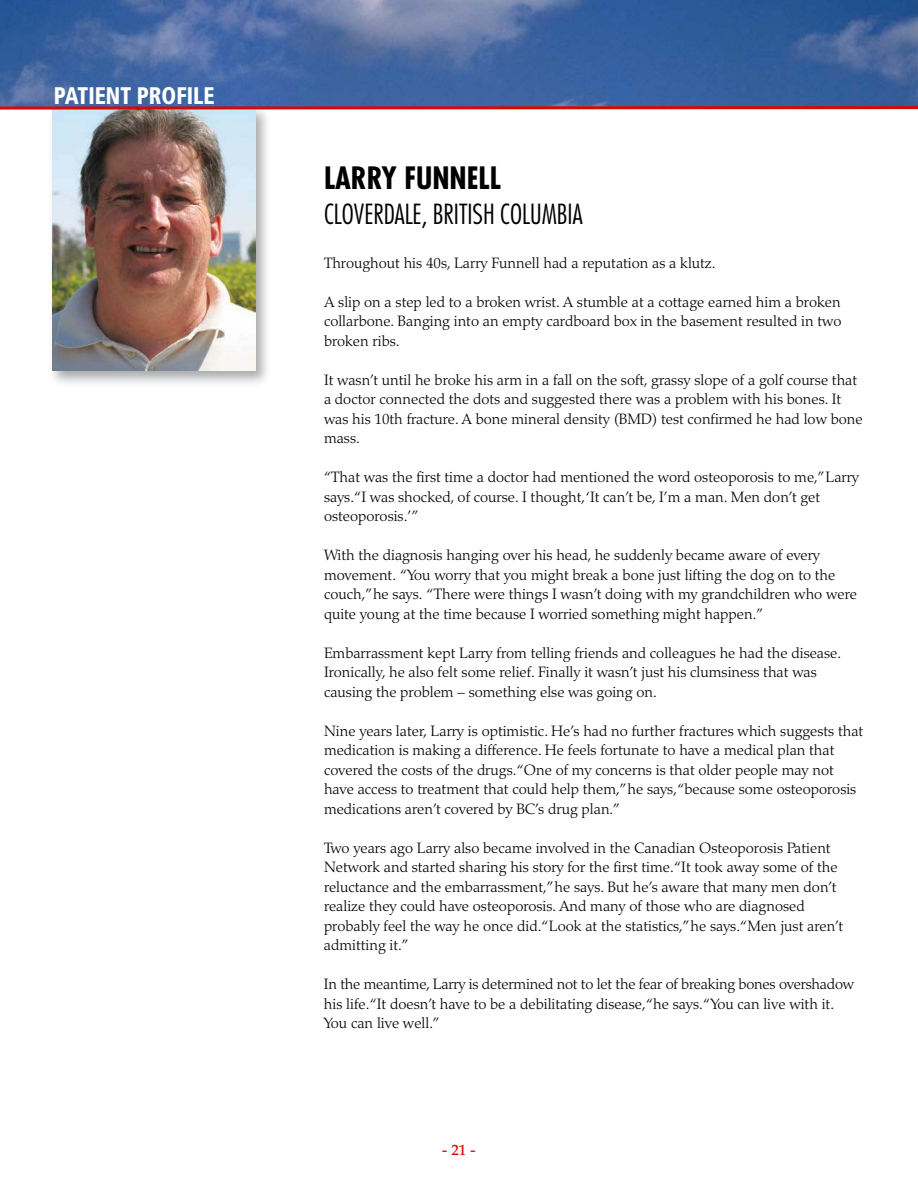
<style>
.page{position:relative;width:918px;height:1188px;background:#fff}
.page>*{position:absolute;margin:0;border:0;box-sizing:border-box;transform-origin:0 0}
.t1{font:700 condensed 30px "Futura";color:#000}
.t2{font:300 condensed 27px "Futura";color:#000}
.t3{font:900 condensed 24px "Frutiger";color:#fff;scale:.9 1}
.t4{font:300 15px/19.5px "Palatino";color:#000}
.t5{font:500 15px "Palatino";color:#d90800}
</style>
<div class="page">
<img style="left:0;top:0;width:918px;height:105px">
<img style="left:46px;top:102px;width:229px;height:281px">
<img style="left:53px;top:112px;width:202px;height:258px">
<svg style="left:0;top:105px;width:918px;height:7px"></svg>
<h3 class="t3" style="left:54px;top:85px;width:180px">PATIENT PROFILE</h3>
<h1 class="t1" style="left:324px;top:161px;width:178px">LARRY FUNNELL</h1>
<h2 class="t2" style="left:324px;top:204px;width:260px">CLOVERDALE, BRITISH COLUMBIA</h2>
<p class="t4" style="left:324px;top:254px;width:393px">Throughout his 40s, Larry Funnell had a reputation as a klutz.</p>
<p class="t4" style="left:324px;top:293px;width:519px;text-align:justify">A slip on a step led to a broken wrist. A stumble at a cottage earned him a broken collarbone. Banging into an empty cardboard box in the basement resulted in two broken ribs.</p>
<p class="t4" style="left:324px;top:371px;width:540px">It wasn’t until he broke his arm in a fall on the soft, grassy slope of a golf course that a doctor connected the dots and suggested there was a problem with his bones. It was his 10th fracture. A bone mineral density (BMD) test confirmed he had low bone mass.</p>
<p class="t4" style="left:324px;top:469px;width:537px">“That was the first time a doctor had mentioned the word osteoporosis to me,”Larry says.“I was shocked, of course. I thought,‘It can’t be, I’m a man. Men don’t get osteoporosis.’”</p>
<p class="t4" style="left:324px;top:547px;width:535px">With the diagnosis hanging over his head, he suddenly became aware of every movement. “You worry that you might break a bone just lifting the dog on to the couch,”he says. “There were things I wasn’t doing with my grandchildren who were quite young at the time because I worried something might happen.”</p>
<p class="t4" style="left:324px;top:644px;width:519px">Embarrassment kept Larry from telling friends and colleagues he had the disease.<br>Ironically, he also felt some relief. Finally it wasn’t just his clumsiness that was causing the problem – something else was going on.</p>
<p class="t4" style="left:324px;top:722px;width:541px">Nine years later, Larry is optimistic. He’s had no further fractures which suggests that medication is making a difference. He feels fortunate to have a medical plan that covered the costs of the drugs.“One of my concerns is that older people may not have access to treatment that could help them,”he says,“because some osteoporosis medications aren’t covered by BC’s drug plan.”</p>
<p class="t4" style="left:324px;top:839px;width:521px">Two years ago Larry also became involved in the Canadian Osteoporosis Patient Network and started sharing his story for the first time.“It took away some of the reluctance and the embarrassment,”he says. But he’s aware that many men don’t realize they could have osteoporosis. And many of those who are diagnosed probably feel the way he once did.“Look at the statistics,”he says.“Men just aren’t admitting it.”</p>
<p class="t4" style="left:324px;top:976px;width:532px">In the meantime, Larry is determined not to let the fear of breaking bones overshadow his life.“It doesn’t have to be a debilitating disease,“he says.“You can live with it.<br>You can live well.”</p>
<p class="t5" style="left:442px;top:1144px;width:36px">-21-</p>
</div>
